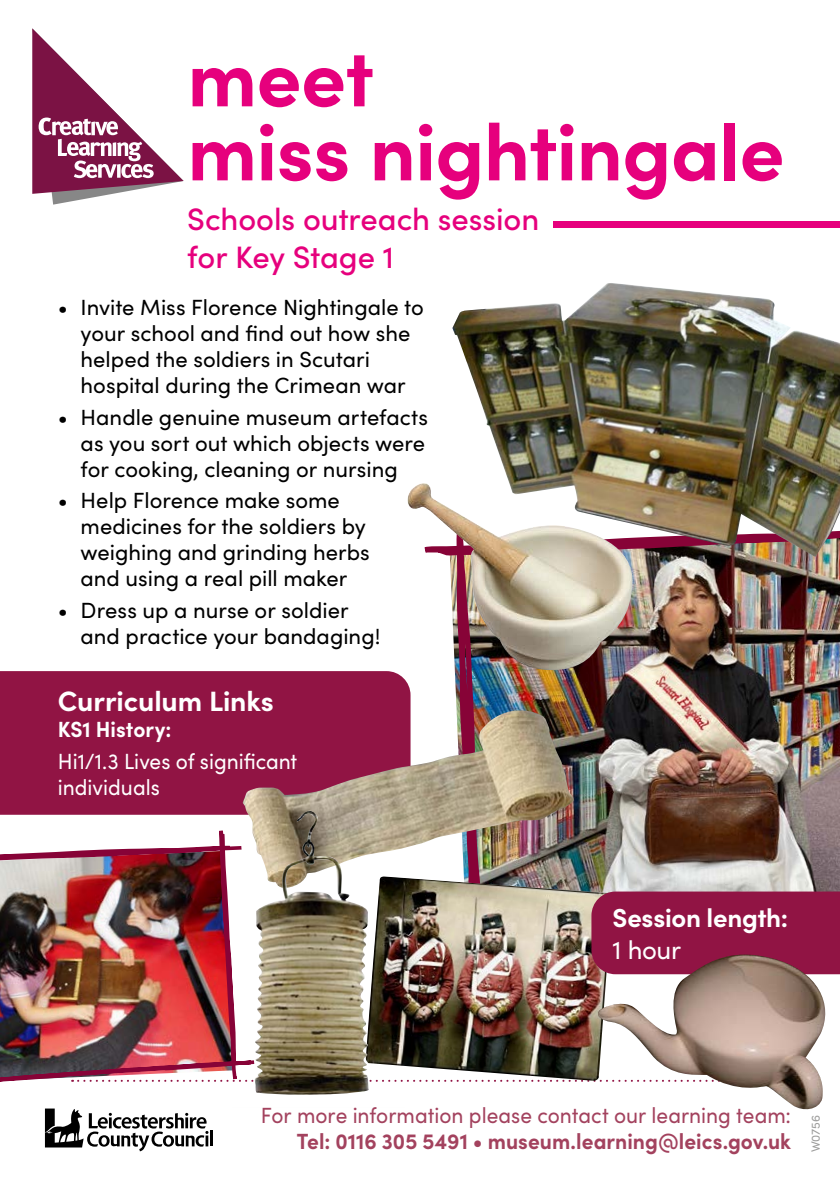
<style>
.page{position:relative;width:840px;height:1191px;background:#fff}
.page>*{position:absolute;margin:0;border:0;box-sizing:border-box;transform-origin:0 0}
.H1_main_title{font:700 80px/74px "Sofia Pro";letter-spacing:-.01em;color:#e6007d}
.H2_front_page_main_s{font:500 31px "Sofia Pro";letter-spacing:-.005em;color:#e6007d}
.H3_small_subtitle{font:700 28px "Sofia Pro";letter-spacing:-.005em;color:#fff}
.P_intro{font:700 26px/32px "Sofia Pro";letter-spacing:-.01em;color:#fff}
.t1{font:22px/26px "Sofia Pro";color:#000}
.P_body_copy{font:22px "Sofia Pro";color:#a3425e;scale:.95 1}
.P_body_copy-2{font:700 22px "Sofia Pro";color:#a3425e;scale:.95 1}
.P_body_copy-3{font:22px/26px "Sofia Pro";color:#fff;scale:.95 1}
.P_body_copy-4{font:700 22px "Sofia Pro";color:#fff;scale:.95 1}
.t2{font:12px "Sofia Pro";letter-spacing:-.005em;color:#9d9d9c}
.s1{font-weight:400}
</style>
<div class="page">
<img style="left:452px;top:283px;width:387px;height:226px">
<img style="left:407px;top:483px;width:227px;height:26px">
<img style="left:0;top:509px;width:839px;height:643px">
<svg style="left:32px;top:28px;width:151px;height:177px"></svg>
<div style="left:553px;top:221px;width:286px;height:6px;background:#e6007d"></div>
<h1 class="H1_main_title" style="left:187px;top:35px;width:598px">meet<br>miss nightingale</h1>
<h2 class="H2_front_page_main_s" style="left:187px;top:196px;width:353px">Schools outreach session</h2>
<h2 class="H2_front_page_main_s" style="left:187px;top:234px;width:208px">for Key Stage 1</h2>
<p class="t1" style="left:81px;top:293px;width:345px;text-indent:-23px">• Invite Miss Florence Nightingale to your school and find out how she helped the soldiers in Scutari hospital during the Crimean war</p>
<p class="t1" style="left:81px;top:403px;width:349px;text-indent:-23px">• Handle genuine museum artefacts as you sort out which objects were for cooking, cleaning or nursing</p>
<p class="t1" style="left:81px;top:486px;width:290px;text-indent:-23px">• Help Florence make some medicines for the soldiers by weighing and grinding herbs and using a real pill maker</p>
<p class="t1" style="left:81px;top:596px;width:301px;text-indent:-23px">• Dress up a nurse or soldier and practice your bandaging!</p>
<h3 class="H3_small_subtitle" style="left:58px;top:679px;width:217px">Curriculum Links</h3>
<p class="P_body_copy-4" style="left:58px;top:712px;width:121px">KS1 History:</p>
<p class="P_body_copy-3" style="left:58px;top:746px;width:253px">Hi1/1.3 Lives of significant individuals</p>
<p class="P_intro" style="left:612px;top:899px;width:177px">Session length:<br><span class="s1">1 hour</span></p>
<p class="P_body_copy" style="left:261px;top:1099px;width:559px">For more information please contact our learning team:</p>
<p class="P_body_copy-2" style="left:296px;top:1124px;width:521px">Tel: 0116 305 5491 • museum.learning@leics.gov.uk</p>
<p class="t2" style="left:806px;top:1152px;width:39px;rotate:-90deg">W0756</p>
</div>
